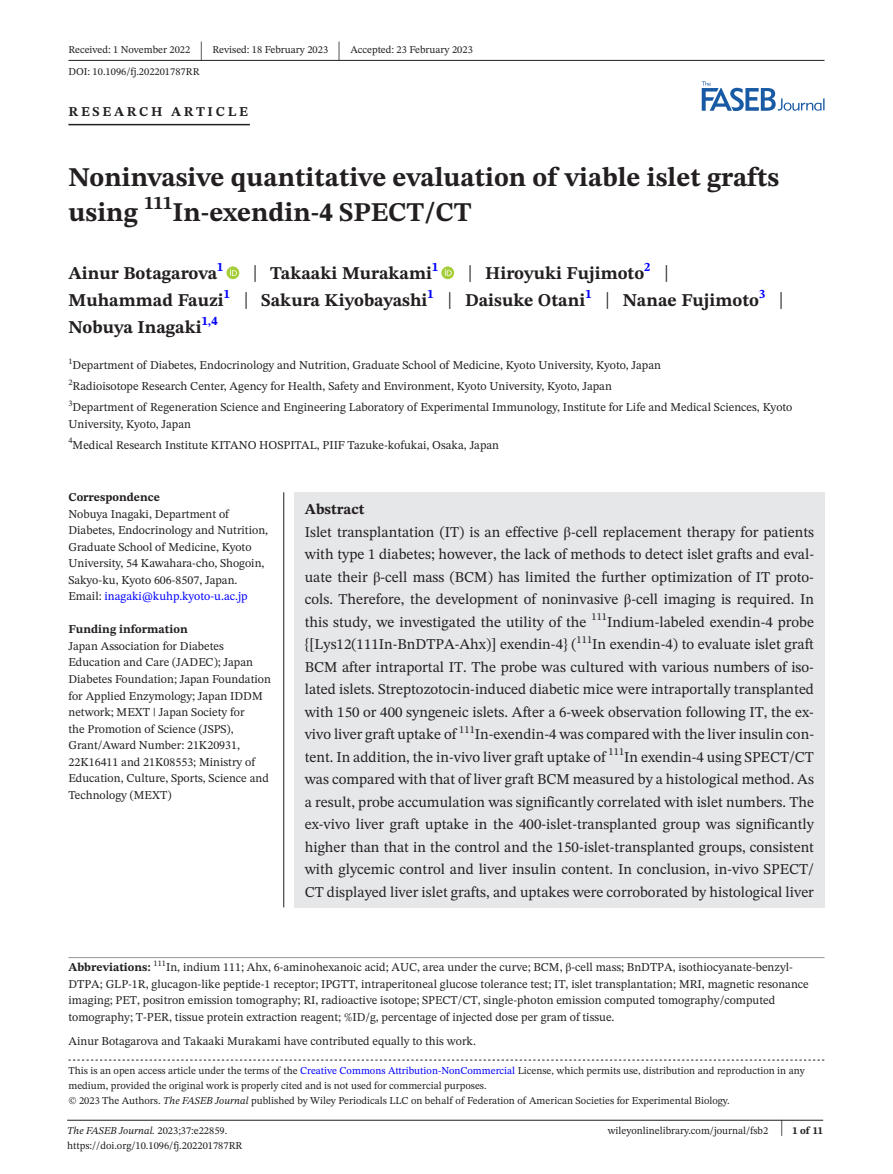
<style>
.page{position:relative;width:893px;height:1174px;background:#fff}
.page>*{position:absolute;margin:0;border:0;box-sizing:border-box;transform-origin:0 0}
.t1{font:700 27px/34.5px "STIX Two Text";color:#231f20}
.t2{font:25.65px "STIX Two Text";color:#231f20;scale:.49 1}
.t3{font:700 18px/27px "STIX Two Text";color:#231f20}
.t4{font:15px/22.5px "STIX Two Text";color:#231f20}
.t5{font:700 13.5px "STIX Two Text";letter-spacing:.2em;color:#231f20}
.t6{font:12px/16.5px "STIX Two Text";color:#231f20}
.t7{font:700 12px "STIX Two Text";color:#231f20}
.t8{font:10.5px/15px "STIX Two Text";color:#231f20}
.t9{font:italic 10.5px "STIX Two Text";color:#231f20}
.t10{font:700 10.5px "STIX Two Text";color:#231f20}
.t11{font:8.4px "STIX Two Text";color:#231f20}
.s1{font-weight:400;font-size:23.4px}
.s2{color:#00f}
.s3{font-weight:700}
.s4{font-family:"STIX"}
.s5{font-style:italic}
.s6{font-style:normal}
.s7{font-weight:400;font-size:22.2px}
</style>
<div class="page">
<hr style="left:67px;top:1119px;width:756px;height:1px;background:#231f20">
<svg style="left:702px;top:81px;width:122px;height:30px"></svg>
<hr style="left:68px;top:60px;width:756px;height:1px;background:#231f20">
<hr style="left:68px;top:124px;width:182px;height:1px;background:#231f20">
<div style="left:227px;top:266px;width:12px;height:13px;background:#a5cd39;border-radius:50%"></div>
<svg style="left:230px;top:269px;width:7px;height:7px"></svg>
<svg style="left:441px;top:266px;width:13px;height:13px"></svg>
<svg style="left:445px;top:269px;width:7px;height:7px"></svg>
<svg style="left:68px;top:1059px;width:756px;height:1px"></svg>
<hr style="left:68px;top:957px;width:756px;height:1px;background:#939598">
<div style="left:294px;top:492px;width:530px;height:415px;background:#e6e7e9"></div>
<hr style="left:283px;top:492px;width:1px;height:415px;background:#231f20">
<p class="t8" style="left:68px;top:42px;width:123px">Received: 1 November 2022</p>
<h2 class="t2" style="left:200px;top:32px;width:8px">|</h2>
<p class="t8" style="left:213px;top:42px;width:117px">Revised: 18 February 2023</p>
<h2 class="t2" style="left:338px;top:32px;width:8px">|</h2>
<p class="t8" style="left:350px;top:42px;width:124px">Accepted: 23 February 2023</p>
<p class="t8" style="left:68px;top:64px;width:133px">DOI: 10.1096/fj.202201787RR</p>
<p class="t5" style="left:68px;top:101px;width:181px">RESEARCH ARTICLE</p>
<h1 class="t1" style="left:68px;top:161px;width:712px">Noninvasive quantitative evaluation of viable islet grafts using <sup>111</sup>In-exendin-4 SPECT/CT</h1>
<h3 class="t3" style="left:68px;top:260px;width:157px">Ainur Botagarova<sup>1</sup></h3>
<h3 class="t3" style="left:253px;top:260px;width:187px"><span class="s1">|</span> Takaaki Murakami<sup>1</sup></h3>
<h3 class="t3" style="left:68px;top:260px;width:717px;text-indent:399px"><span class="s1">|</span> Hiroyuki Fujimoto<sup>2</sup> <span class="s1">|<br></span>Muhammad Fauzi<sup>1</sup> <span class="s1">|</span> Sakura Kiyobayashi<sup>1</sup> <span class="s1">|</span> Daisuke Otani<sup>1</sup> <span class="s1">|</span> Nanae Fujimoto<sup>3</sup> <span class="s1">|<br></span>Nobuya Inagaki<sup>1,4</sup></h3>
<p class="t6" style="left:68px;top:355px;width:594px;line-height:21px"><sup>1</sup>Department of Diabetes, Endocrinology and Nutrition, Graduate School of Medicine, Kyoto University, Kyoto, Japan<br><sup>2</sup>Radioisotope Research Center, Agency for Health, Safety and Environment, Kyoto University, Kyoto, Japan</p>
<p class="t11" style="left:68px;top:397px;width:6px">3</p>
<p class="t6" style="left:68px;top:399px;width:725px;text-indent:4px">Department of Regeneration Science and Engineering Laboratory of Experimental Immunology, Institute for Life and Medical Sciences, Kyoto<br>University, Kyoto, Japan</p>
<p class="t11" style="left:68px;top:434px;width:6px">4</p>
<p class="t6" style="left:73px;top:436px;width:428px">Medical Research Institute KITANO HOSPITAL, PIIF Tazuke-kofukai, Osaka, Japan</p>
<p class="t7" style="left:68px;top:489px;width:93px">Correspondence</p>
<p class="t6" style="left:68px;top:505px;width:201px">Nobuya Inagaki, Department of Diabetes, Endocrinology and Nutrition, Graduate School of Medicine, Kyoto University, 54 Kawahara-cho, Shogoin, Sakyo-ku, Kyoto 606-8507, Japan.<br>Email: <span class="s2">inagaki@kuhp.kyoto-u.ac.jp</span></p>
<p class="t7" style="left:68px;top:621px;width:121px">Funding information</p>
<p class="t6" style="left:68px;top:637px;width:204px">Japan Association for Diabetes Education and Care (JADEC); Japan Diabetes Foundation; Japan Foundation for Applied Enzymology; Japan IDDM network; MEXT | Japan Society for<br>the Promotion of Science (JSPS), Grant/Award Number: 21K20931, 22K16411 and 21K08553; Ministry of Education, Culture, Sports, Science and Technology (MEXT)</p>
<p class="t4" style="left:305px;top:498px;width:511px"><span class="s3">Abstract<br></span>Islet transplantation (IT) is an effective <span class="s4">β</span>-cell replacement therapy for patients with type 1 diabetes; however, the lack of methods to detect islet grafts and eval&shy;uate their <span class="s4">β</span>-cell mass (BCM) has limited the further optimization of IT proto&shy;cols. Therefore, the development of noninvasive <span class="s4">β</span>-cell imaging is required. In this study, we investigated the utility of the</p>
<p class="t8" style="left:591px;top:609px;width:17px">111</p>
<p class="t4" style="left:607px;top:610px;width:208px">Indium-labeled exendin-4 probe</p>
<p class="t4" style="left:305px;top:633px;width:273px">{[Lys12(111In-BnDTPA-Ahx)] exendin-4} (</p>
<p class="t8" style="left:577px;top:631px;width:17px">111</p>
<p class="t4" style="left:305px;top:633px;width:511px;text-align:justify;text-indent:287px">In exendin-4) to evaluate islet graft BCM after intraportal IT. The probe was cultured with various numbers of iso&shy;lated islets. Streptozotocin-induced diabetic mice were intraportally transplanted with 150 or 400 syngeneic islets. After a 6-week observation following IT, the ex&shy;vivo liver graft uptake of</p>
<p class="t8" style="left:459px;top:721px;width:17px">111</p>
<p class="t4" style="left:305px;top:723px;width:511px;text-indent:170px">In-exendin-4 was compared with the liver insulin con&shy;tent. In addition, the in-vivo liver graft uptake of</p>
<p class="t8" style="left:609px;top:744px;width:17px">111</p>
<p class="t4" style="left:305px;top:745px;width:511px;text-align:justify;text-indent:319px">In exendin-4 using SPECT/CT was compared with that of liver graft BCM measured by a histological method. As a result, probe accumulation was significantly correlated with islet numbers. The ex-vivo liver graft uptake in the 400-islet-transplanted group was significantly higher than that in the control and the 150-islet-transplanted groups, consistent with glycemic control and liver insulin content. In conclusion, in-vivo SPECT/ CT displayed liver islet grafts, and uptakes were corroborated by histological liver</p>
<p class="t7" style="left:68px;top:959px;width:84px">Abbreviations:</p>
<p class="t11" style="left:154px;top:957px;width:14px">111</p>
<p class="t6" style="left:68px;top:959px;width:742px;text-indent:98px">In, indium 111; Ahx, 6-aminohexanoic acid; AUC, area under the curve; BCM, <span class="s4">β</span>-cell mass; BnDTPA, isothiocyanate-benzyl-DTPA; GLP-1R, glucagon-like peptide-1 receptor; IPGTT, intraperitoneal glucose tolerance test; IT, islet transplantation; MRI, magnetic resonance imaging; PET, positron emission tomography; RI, radioactive isotope; SPECT/CT, single-photon emission computed tomography/computed tomography; T-PER, tissue protein extraction reagent; %ID/g, percentage of injected dose per gram of tissue.</p>
<p class="t6" style="left:68px;top:1032px;width:409px">Ainur Botagarova and Takaaki Murakami have contributed equally to this work.</p>
<p class="t8" style="left:68px;top:1063px;width:738px">This is an open access article under the terms of the <span class="s2">Creative Commons Attribution-NonCommercial</span> License, which permits use, distribution and reproduction in any medium, provided the original work is properly cited and is not used for commercial purposes.<br>© 2023 The Authors. <span class="s5">The FASEB Journal</span> published by Wiley Periodicals LLC on behalf of Federation of American Societies for Experimental Biology.</p>
<p class="t9" style="left:67px;top:1123px;width:162px">The FASEB Journal. <span class="s6">2023;37:e22859.</span></p>
<p class="t10" style="left:780px;top:1123px;width:45px"><span class="s7">|</span> 1 of 11</p>
<p class="t8" style="left:67px;top:1138px;width:177px">https://doi.org/10.1096/fj.202201787RR</p>
<p class="t8" style="left:608px;top:1123px;width:162px">wileyonlinelibrary.com/journal/fsb2</p>
</div>
